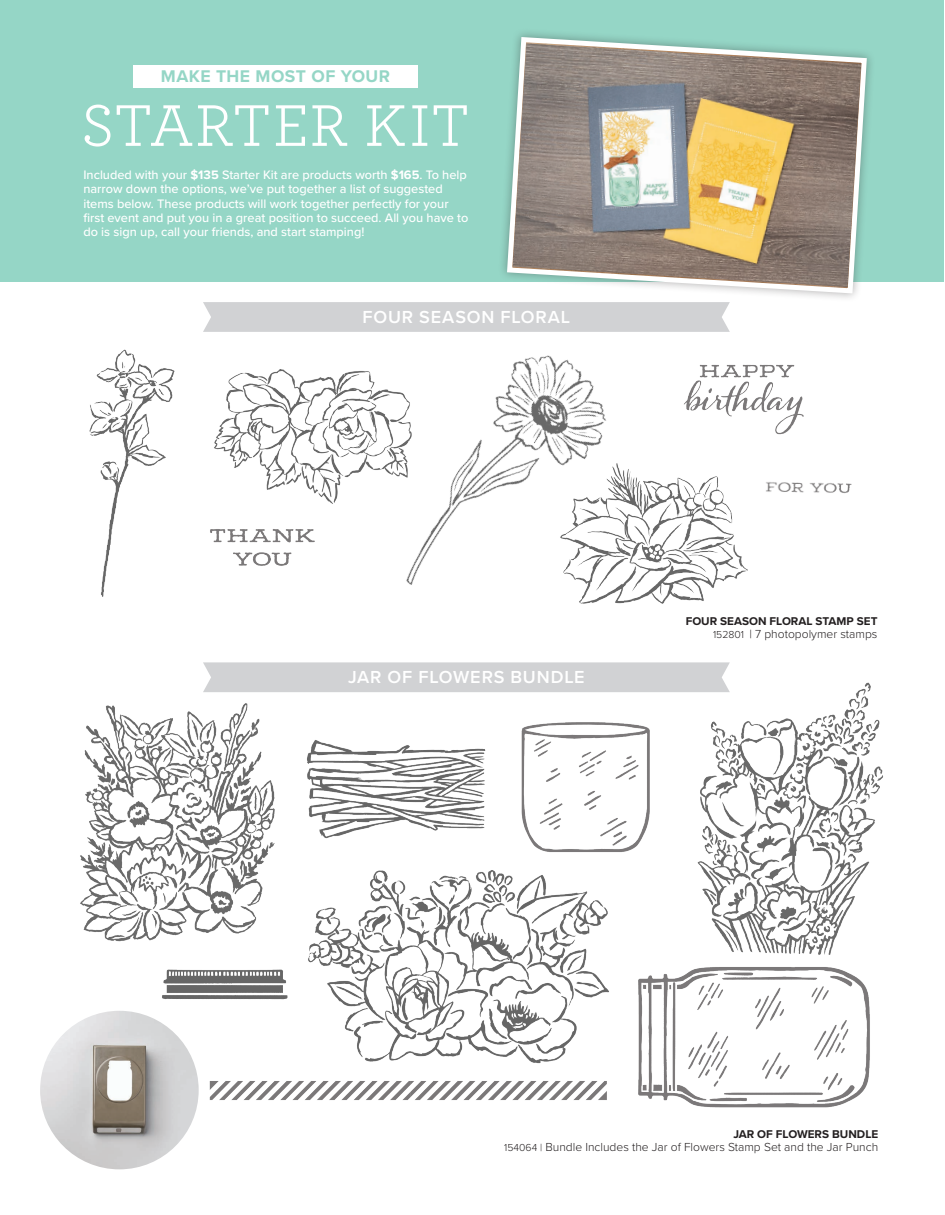
<style>
.page{position:relative;width:945px;height:1215px;background:#fff}
.page>*{position:absolute;margin:0;border:0;box-sizing:border-box;transform-origin:0 0}
.t1{font:61.65px "Archer";color:#fff}
.t2{font:600 18px "Proxima Nova";letter-spacing:.045em;color:#fff}
.t3{font:700 17.55px "Proxima Nova";letter-spacing:.03em;color:#95d6c6}
.t4{font:500 12.75px/14.4px "Proxima Nova";color:#fff}
.t5{font:300 12.15px "Proxima Nova";color:#231f20}
.t6{font:700 11.7px "Proxima Nova";color:#231f20}
.s1{font-weight:700}
.s2{font-size:10.5px}
</style>
<div class="page">
<div style="left:1px;top:1px;width:943px;height:281px;background:#95d6c6"></div>
<div style="left:133px;top:65px;width:285px;height:22px;background:#fff"></div>
<div style="left:498px;top:28px;width:378px;height:274px;background:#231f20;opacity:.35"></div>
<svg style="left:504px;top:34px;width:365px;height:262px"></svg>
<img style="left:513px;top:43px;width:348px;height:244px">
<div style="left:203px;top:302px;width:527px;height:30px;background:#d1d2d4"></div>
<div style="left:203px;top:662px;width:527px;height:30px;background:#d1d2d4"></div>
<img style="left:89px;top:349px;width:86px;height:248px">
<img style="left:214px;top:369px;width:152px;height:135px">
<img style="left:366px;top:323px;width:276px;height:262px">
<img style="left:544px;top:449px;width:204px;height:155px">
<img style="left:684px;top:364px;width:120px;height:71px">
<img style="left:766px;top:482px;width:86px;height:12px">
<img style="left:210px;top:529px;width:105px;height:37px">
<img style="left:80px;top:703px;width:195px;height:239px">
<img style="left:308px;top:870px;width:301px;height:194px">
<img style="left:663px;top:679px;width:220px;height:275px">
<img style="left:307px;top:740px;width:179px;height:99px">
<img style="left:162px;top:969px;width:126px;height:31px">
<img style="left:209px;top:1081px;width:398px;height:19px">
<img style="left:521px;top:714px;width:143px;height:153px">
<img style="left:638px;top:954px;width:232px;height:154px">
<img style="left:40px;top:1011px;width:159px;height:158px;border-radius:79px">
<p class="t3" style="left:161px;top:63px;width:231px">MAKE THE MOST OF YOUR</p>
<p class="t1" style="left:81px;top:83px;width:391px">STARTER KIT</p>
<p class="t4" style="left:83px;top:167px;width:386px">Included with your <span class="s1">$135</span> Starter Kit are products worth <span class="s1">$165</span>. To help narrow down the options, we’ve put together a list of suggested items below. These products will work together perfectly for your first event and put you in a great position to succeed. All you have to do is sign up, call your friends, and start stamping!</p>
<p class="t2" style="left:363px;top:303px;width:209px">FOUR SEASON FLORAL</p>
<p class="t2" style="left:348px;top:664px;width:238px">JAR OF FLOWERS BUNDLE</p>
<p class="t6" style="left:686px;top:612px;width:193px">FOUR SEASON FLORAL STAMP SET</p>
<p class="t5" style="left:713px;top:625px;width:166px"><span class="s2">152801</span> | 7 photopolymer stamps</p>
<p class="t6" style="left:733px;top:1125px;width:146px">JAR OF FLOWERS BUNDLE</p>
<p class="t5" style="left:504px;top:1138px;width:376px"><span class="s2">154064 |</span> Bundle Includes the Jar of Flowers Stamp Set and the Jar Punch</p>
</div>
